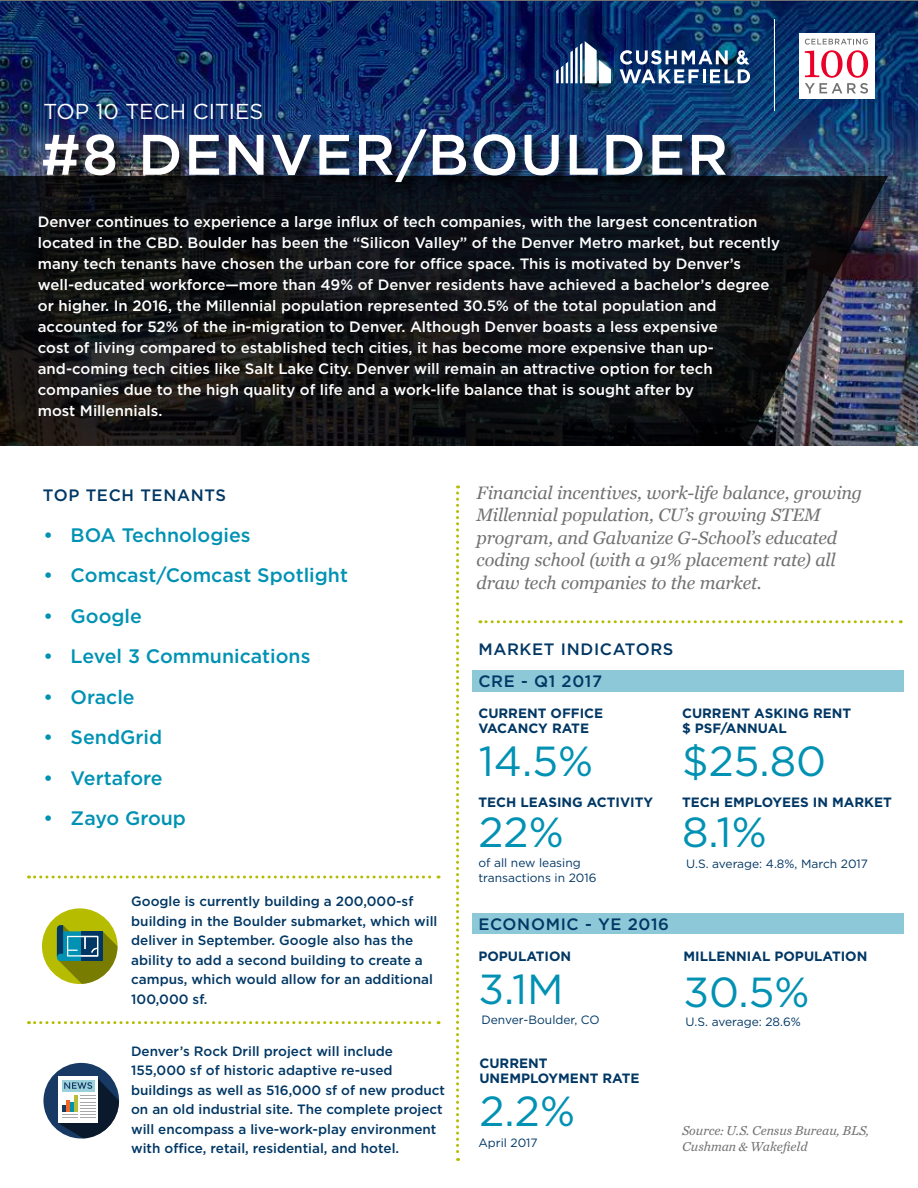
<style>
.page{position:relative;width:918px;height:1188px;background:#fff}
.page>*{position:absolute;margin:0;border:0;box-sizing:border-box;transform-origin:0 0}
.t1{font:500 57px "Gotham";letter-spacing:.025em;color:#fff}
.t2{font:42px "Gotham";color:#0091b3}
.t3{font:21.6px "Gotham";color:#fff}
.t4{font:500 19.5px "Gotham";color:#0092b3}
.t5{font:italic 18px/22.5px "Georgia";letter-spacing:-.01em;color:#717271}
.t6{font:500 16.5px/32.2px "Gotham";letter-spacing:.04em;color:#003764}
.t7{font:500 15px/21px "Gotham";color:#fff}
.t8{font:500 13.5px/19.5px "Gotham";color:#003764}
.t9{font:700 13.5px/15px "Gotham";color:#003764}
.t10{font:italic 13.5px/16.2px "Chronicle Text G2";color:#717271}
.t11{font:12px/14.4px "Gotham";color:#003764}
</style>
<div class="page">
<img style="left:0;top:2px;width:918px;height:444px">
<div style="left:43px;top:1063px;width:76px;height:75px;background:#173963;border-radius:50%"></div>
<svg style="left:58px;top:1077px;width:61px;height:61px"></svg>
<div style="left:42px;top:908px;width:76px;height:76px;background:#b6bd00;border-radius:50%"></div>
<svg style="left:57px;top:925px;width:61px;height:59px"></svg>
<svg style="left:480px;top:620px;width:421px;height:3px"></svg>
<svg style="left:0;top:176px;width:888px;height:270px;background:#16171b"></svg>
<svg style="left:456px;top:485px;width:3px;height:676px"></svg>
<div style="left:799px;top:33px;width:75px;height:66px;background:#fff"></div>
<svg style="left:805px;top:39px;width:63px;height:55px"></svg>
<svg style="left:556px;top:41px;width:55px;height:42px"></svg>
<svg style="left:620px;top:50px;width:130px;height:33px"></svg>
<hr style="left:774px;top:19px;width:1px;height:92px;background:#fff">
<svg style="left:35px;top:1021px;width:404px;height:3px"></svg>
<svg style="left:35px;top:876px;width:404px;height:3px"></svg>
<div style="left:42px;top:128px;width:699px;height:69px;background:#000;opacity:.75"></div>
<div style="left:472px;top:670px;width:432px;height:21px;background:#8dc8d8"></div>
<div style="left:472px;top:913px;width:432px;height:21px;background:#8dc8d8"></div>
<h3 class="t3" style="left:44px;top:98px;width:221px">TOP 10 TECH CITIES</h3>
<h1 class="t1" style="left:41px;top:117px;width:689px">#8 DENVER/BOULDER</h1>
<p class="t7" style="left:38px;top:211px;width:744px">Denver continues to experience a large influx of tech companies, with the largest concentration located in the CBD. Boulder has been the “Silicon Valley” of the Denver Metro market, but recently many tech tenants have chosen the urban core for office space. This is motivated by Denver’s well-educated workforce—more than 49% of Denver residents have achieved a bachelor’s degree or higher. In 2016, the Millennial population represented 30.5% of the total population and accounted for 52% of the in-migration to Denver. Although Denver boasts a less expensive<br>cost of living compared to established tech cities, it has become more expensive than up&shy;and-coming tech cities like Salt Lake City. Denver will remain an attractive option for tech companies due to the high quality of life and a work-life balance that is sought after by<br>most Millennials.</p>
<p class="t6" style="left:43px;top:479px;width:185px">TOP TECH TENANTS</p>
<h3 class="t4" style="left:44px;top:522px;width:208px">• BOA Technologies</h3>
<h3 class="t4" style="left:44px;top:563px;width:306px">• Comcast/Comcast Spotlight</h3>
<h3 class="t4" style="left:44px;top:603px;width:100px">• Google</h3>
<h3 class="t4" style="left:44px;top:644px;width:268px">• Level 3 Communications</h3>
<h3 class="t4" style="left:44px;top:684px;width:93px">• Oracle</h3>
<h3 class="t4" style="left:44px;top:725px;width:120px">• SendGrid</h3>
<h3 class="t4" style="left:44px;top:765px;width:120px">• Vertafore</h3>
<h3 class="t4" style="left:44px;top:806px;width:144px">• Zayo Group</h3>
<p class="t8" style="left:131px;top:892px;width:308px">Google is currently building a 200,000-sf building in the Boulder submarket, which will deliver in September. Google also has the ability to add a second building to create a campus, which would allow for an additional 100,000 sf.</p>
<p class="t8" style="left:131px;top:1041px;width:316px">Denver’s Rock Drill project will include 155,000 sf of historic adaptive re-used buildings as well as 516,000 sf of new product on an old industrial site. The complete project will encompass a live-work-play environment with office, retail, residential, and hotel.</p>
<p class="t5" style="left:477px;top:481px;width:387px">Financial incentives, work-life balance, growing Millennial population, CU’s growing STEM program, and Galvanize G-School’s educated coding school (with a 91% placement rate) all draw tech companies to the market.</p>
<p class="t6" style="left:478px;top:633px;width:197px">MARKET INDICATORS<br>CRE - Q1 2017</p>
<p class="t9" style="left:478px;top:705px;width:126px">CURRENT OFFICE<br>VACANCY RATE</p>
<h2 class="t2" style="left:479px;top:734px;width:116px">14.5%</h2>
<p class="t9" style="left:478px;top:794px;width:176px">TECH LEASING ACTIVITY</p>
<h2 class="t2" style="left:478px;top:805px;width:87px">22%</h2>
<p class="t11" style="left:478px;top:856px;width:120px">of all new leasing transactions in 2016</p>
<p class="t9" style="left:682px;top:705px;width:171px">CURRENT ASKING RENT $ PSF/ANNUAL</p>
<h2 class="t2" style="left:682px;top:734px;width:146px">$25.80</h2>
<p class="t9" style="left:682px;top:794px;width:211px">TECH EMPLOYEES IN MARKET</p>
<h2 class="t2" style="left:682px;top:805px;width:86px">8.1%</h2>
<p class="t11" style="left:686px;top:856px;width:183px">U.S. average: 4.8%, March 2017</p>
<p class="t6" style="left:478px;top:908px;width:192px">ECONOMIC - YE 2016</p>
<p class="t9" style="left:478px;top:949px;width:94px">POPULATION</p>
<h2 class="t2" style="left:478px;top:962px;width:87px">3.1M</h2>
<p class="t11" style="left:481px;top:1012px;width:120px">Denver-Boulder, CO</p>
<p class="t9" style="left:479px;top:1056px;width:162px">CURRENT<br>UNEMPLOYMENT RATE</p>
<h2 class="t2" style="left:479px;top:1084px;width:97px">2.2%</h2>
<p class="t11" style="left:478px;top:1135px;width:61px">April 2017</p>
<p class="t9" style="left:684px;top:949px;width:185px">MILLENNIAL POPULATION</p>
<h2 class="t2" style="left:684px;top:965px;width:127px">30.5%</h2>
<p class="t11" style="left:686px;top:1014px;width:117px">U.S. average: 28.6%</p>
<p class="t10" style="left:682px;top:1122px;width:189px">Source: U.S. Census Bureau, BLS,<br>Cushman &amp; Wakefield</p>
</div>
